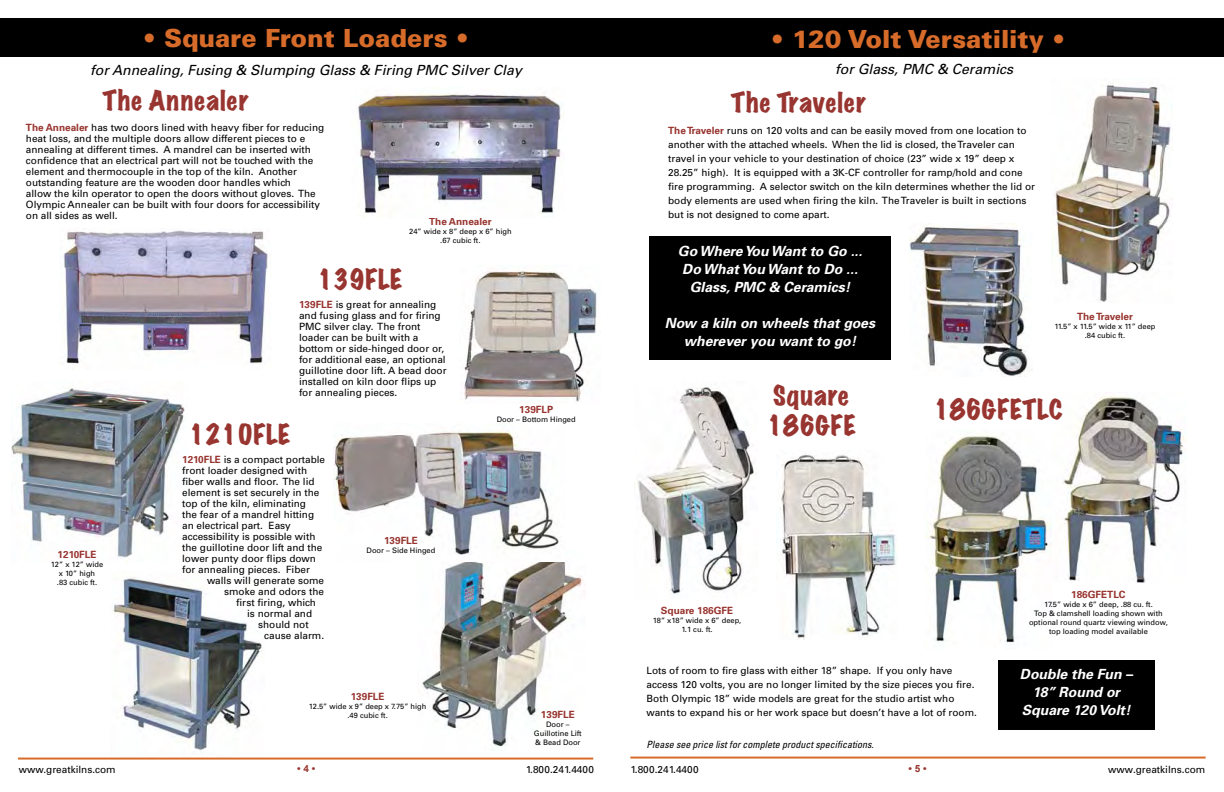
<style>
.page{position:relative;width:1224px;height:792px;background:#fff}
.page>*{position:absolute;margin:0;border:0;box-sizing:border-box;transform-origin:0 0}
.t1{font:expanded 25px/30px "Marker Felt";letter-spacing:.03em;color:#983530}
.t2{font:900 25px "Univers";color:#d76c2a}
.t3{font:expanded 25px "Marker Felt";color:#983530}
.t4{font:italic 700 14px/18px "Univers";color:#fff;text-align:center}
.t5{font:italic 14px "Univers";color:#000}
.t6{font:10px/11px "Univers";color:#000}
.t7{font:700 10px "Univers";color:#983530}
.t8{font:italic condensed 10px "Univers";color:#000}
.t9{font:700 10px "Arial";color:#983530}
.t10{font:7.5px/9px "Univers";color:#000;text-align:center}
.s1{font-weight:700;color:#983530}
</style>
<div class="page">
<hr style="left:18px;top:758px;width:575px;height:2px;background:#d76c2a">
<hr style="left:630px;top:757px;width:576px;height:2px;background:#d76c2a">
<img style="left:12px;top:388px;width:173px;height:171px">
<img style="left:422px;top:562px;width:161px;height:188px">
<img style="left:63px;top:230px;width:205px;height:134px">
<img style="left:909px;top:223px;width:122px;height:154px">
<img style="left:1054px;top:83px;width:119px;height:219px">
<img style="left:113px;top:577px;width:149px;height:174px">
<img style="left:463px;top:270px;width:134px;height:132px">
<img style="left:334px;top:430px;width:227px;height:125px">
<img style="left:358px;top:88px;width:205px;height:125px">
<div style="left:0;top:18px;width:1224px;height:38px;background:#000"></div>
<div style="left:649px;top:236px;width:242px;height:124px;background:#000"></div>
<img style="left:1051px;top:392px;width:133px;height:191px">
<img style="left:925px;top:435px;width:126px;height:208px">
<img style="left:638px;top:387px;width:119px;height:208px">
<img style="left:780px;top:455px;width:118px;height:185px">
<div style="left:998px;top:660px;width:157px;height:70px;background:#000"></div>
<h1 class="t2" style="left:143px;top:23px;width:327px">• Square Front Loaders •</h1>
<h2 class="t5" style="left:90px;top:62px;width:433px">for Annealing, Fusing &amp; Slumping Glass &amp; Firing PMC Silver Clay</h2>
<h1 class="t2" style="left:771px;top:24px;width:295px">• 120 Volt Versatility •</h1>
<h2 class="t5" style="left:835px;top:61px;width:180px">for Glass, PMC &amp; Ceramics</h2>
<h1 class="t1" style="left:103px;top:85px;width:148px">The Annealer</h1>
<h1 class="t1" style="left:731px;top:87px;width:137px">The Traveler</h1>
<p class="t6" style="left:26px;top:122px;width:300px"><span class="s1">The Annealer</span> has two doors lined with heavy fiber for reducing heat loss, and the multiple doors allow different pieces to e annealing at different times. A mandrel can be inserted with confidence that an electrical part will not be touched with the element and thermocouple in the top of the kiln. Another outstanding feature are the wooden door handles which<br>allow the kiln operator to open the doors without gloves. The Olympic Annealer can be built with four doors for accessibility on all sides as well.</p>
<p class="t7" style="left:429px;top:216px;width:64px">The Annealer</p>
<p class="t10" style="left:409px;top:227px;width:104px">24” wide x 8” deep x 6” high .67 cubic ft.</p>
<h1 class="t1" style="left:317px;top:264px;width:87px">139FLE</h1>
<p class="t7" style="left:58px;top:549px;width:40px">1210FLE</p>
<p class="t10" style="left:51px;top:560px;width:54px">12” x 12” wide x 10” high<br>.83 cubic ft.</p>
<p class="t6" style="left:299px;top:299px;width:149px"><span class="s1">139FLE</span> is great for annealing and fusing glass and for firing<br>PMC silver clay. The front loader can be built with a bottom or side-hinged door or, for additional ease, an optional guillotine door lift. A bead door installed on kiln door flips up for annealing pieces.</p>
<h1 class="t3" style="left:188px;top:416px;width:103px">1210FLE</h1>
<p class="t6" style="left:182px;top:454px;width:145px"><span class="s1">1210FLE</span> is a compact portable front loader designed with fiber walls and floor. The lid element is set securely in the top of the kiln, eliminating<br>the fear of a mandrel hitting an electrical part. Easy accessibility is possible with the guillotine door lift and the lower punty door flips down for annealing pieces. Fiber</p>
<p class="t6" style="left:207px;top:575px;width:119px">walls will generate some</p>
<p class="t6" style="left:224px;top:586px;width:101px">smoke and odors the</p>
<p class="t6" style="left:236px;top:597px;width:81px">first firing, which</p>
<p class="t6" style="left:247px;top:608px;width:67px">is normal and</p>
<p class="t6" style="left:258px;top:619px;width:52px">should not</p>
<p class="t6" style="left:264px;top:630px;width:62px">cause alarm.</p>
<p class="t7" style="left:384px;top:534px;width:35px">139FLE</p>
<p class="t10" style="left:367px;top:546px;width:70px">Door – Side Hinged</p>
<p class="t7" style="left:351px;top:690px;width:35px">139FLE</p>
<p class="t10" style="left:309px;top:702px;width:119px">12.5” wide x 9” deep x 7.75” high .49 cubic ft.</p>
<p class="t7" style="left:519px;top:404px;width:35px">139FLP</p>
<p class="t10" style="left:497px;top:415px;width:80px">Door – Bottom Hinged</p>
<p class="t7" style="left:541px;top:709px;width:35px">139FLE</p>
<p class="t10" style="left:534px;top:720px;width:49px">Door –<br>Guillotine Lift &amp; Bead Door</p>
<p class="t6" style="left:668px;top:124px;width:368px;line-height:14px"><span class="s1">The Traveler</span> runs on 120 volts and can be easily moved from one location to another with the attached wheels. When the lid is closed, the Traveler can travel in your vehicle to your destination of choice (23” wide x 19” deep x 28.25” high). It is equipped with a 3K-CF controller for ramp/hold and cone fire programming. A selector switch on the kiln determines whether the lid or body elements are used when firing the kiln. The Traveler is built in sections but is not designed to come apart.</p>
<h2 class="t4" style="left:678px;top:242px;width:186px">Go Where You Want to Go ...<br>Do What You Want to Do ...<br>Glass, PMC &amp; Ceramics!</h2>
<h2 class="t4" style="left:665px;top:314px;width:212px">Now a kiln on wheels that goes wherever you want to go!</h2>
<p class="t7" style="left:1077px;top:310px;width:57px">The Traveler</p>
<p class="t10" style="left:1055px;top:322px;width:102px">11.5” x 11.5” wide x 11” deep .84 cubic ft.</p>
<h1 class="t1" style="left:767px;top:380px;width:91px">Square<br>186GFE</h1>
<h1 class="t3" style="left:933px;top:391px;width:131px">186GFETLC</h1>
<p class="t7" style="left:661px;top:605px;width:74px">Square 186GFE</p>
<p class="t10" style="left:653px;top:616px;width:90px">18” x18” wide x 6” deep,<br>1.1 cu. ft.</p>
<p class="t6" style="left:647px;top:664px;width:332px;line-height:14px">Lots of room to fire glass with either 18” shape. If you only have access 120 volts, you are no longer limited by the size pieces you fire.<br>Both Olympic 18” wide models are great for the studio artist who wants to expand his or her work space but doesn’t have a lot of room.</p>
<p class="t8" style="left:647px;top:739px;width:229px">Please see price list for complete product specifications.</p>
<p class="t7" style="left:1071px;top:589px;width:56px">186GFETLC</p>
<p class="t10" style="left:1029px;top:600px;width:140px">17.5” wide x 6” deep, .88 cu. ft.<br>Top &amp; clamshell loading shown with optional round quartz viewing window, top loading model available</p>
<h2 class="t4" style="left:1020px;top:665px;width:114px">Double the Fun –<br>18” Round or<br>Square 120 Volt!</h2>
<p class="t6" style="left:19px;top:764px;width:99px">www.greatkilns.com</p>
<p class="t9" style="left:297px;top:762px;width:20px">• 4 •</p>
<p class="t6" style="left:526px;top:764px;width:70px">1.800.241.4400</p>
<p class="t6" style="left:630px;top:764px;width:70px">1.800.241.4400</p>
<p class="t9" style="left:909px;top:762px;width:20px">• 5 •</p>
<p class="t6" style="left:1108px;top:764px;width:99px">www.greatkilns.com</p>
</div>
